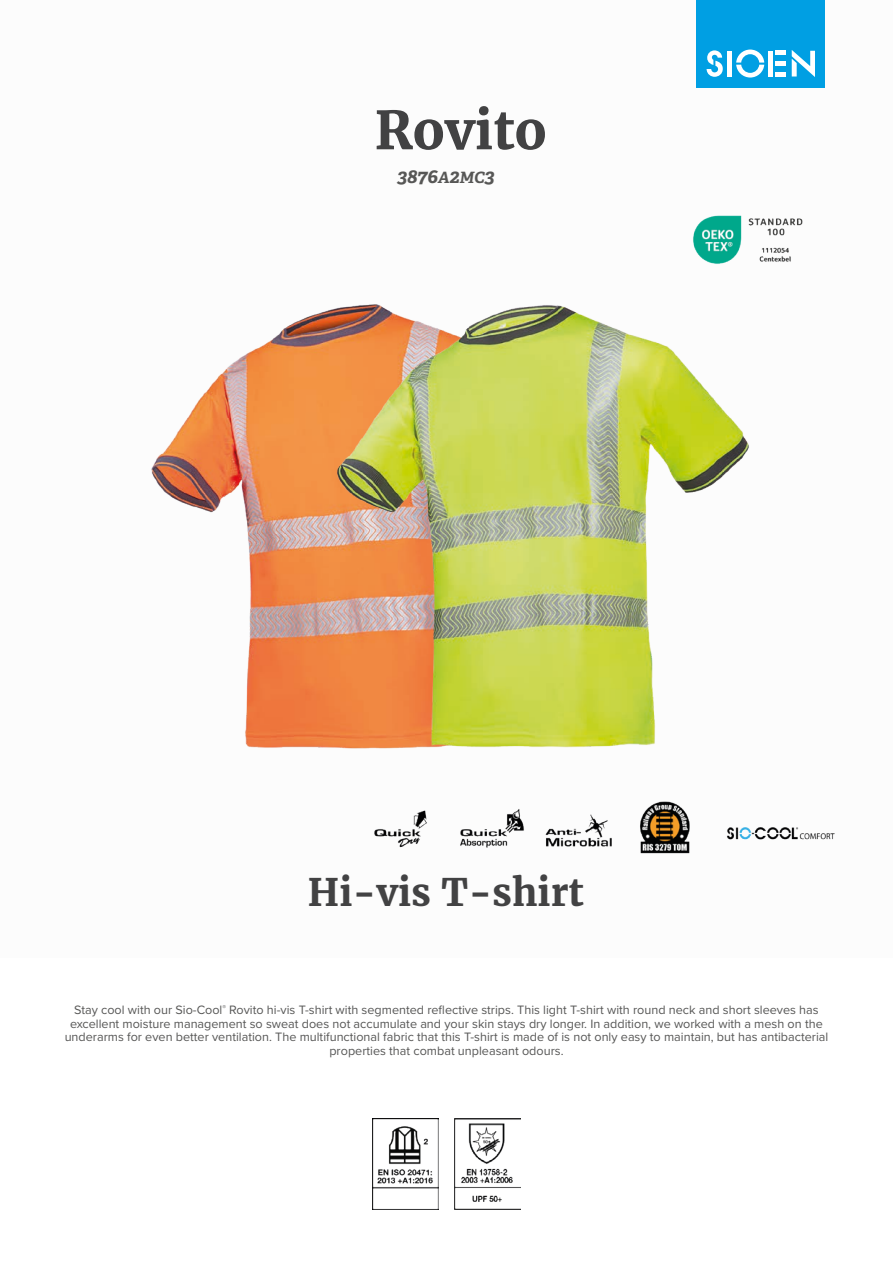
<style>
.page{position:relative;width:893px;height:1263px;background:#fff}
.page>*{position:absolute;margin:0;border:0;box-sizing:border-box;transform-origin:0 0}
.t1{font:700 52.5px "Merriweather";color:#424243}
.t2{font:700 37.5px "Merriweather";color:#424243}
.t3{font:italic 700 19.5px "Adelle";color:#575756}
.t4{font:12.6px/13.6px "Proxima Nova";color:#575756;text-align:center}
.s1{font-size:15.6px}
</style>
<div class="page">
<div style="left:697px;top:0;width:128px;height:88px;background:#009fe3"></div>
<svg style="left:707px;top:50px;width:16px;height:27px"></svg>
<svg style="left:736px;top:50px;width:28px;height:28px"></svg>
<div style="left:727px;top:51px;width:5px;height:26px;background:#fff"></div>
<div style="left:768px;top:51px;width:5px;height:26px;background:#fff"></div>
<div style="left:775px;top:72px;width:11px;height:5px;background:#fff"></div>
<div style="left:775px;top:61px;width:11px;height:5px;background:#fff"></div>
<hr style="left:775px;top:51px;width:11px;height:4px;background:#fff">
<svg style="left:792px;top:50px;width:23px;height:27px"></svg>
<img style="left:783px;top:827px;width:52px;height:13px">
<img style="left:783px;top:218px;width:20px;height:44px">
<img style="left:372px;top:1118px;width:66px;height:92px">
<img style="left:454px;top:1118px;width:67px;height:92px">
<img style="left:151px;top:321px;width:147px;height:427px">
<img style="left:298px;top:215px;width:485px;height:639px">
<h1 class="t1" style="left:375px;top:95px;width:173px">Rovito</h1>
<h3 class="t3" style="left:397px;top:164px;width:99px">3876<span class="s1">A</span>2<span class="s1">MC</span>3</h3>
<h2 class="t2" style="left:308px;top:867px;width:277px">Hi-vis T-shirt</h2>
<p class="t4" style="left:65px;top:1002px;width:765px">Stay cool with our Sio-Cool<sup>®</sup> Rovito hi-vis T-shirt with segmented reflective strips. This light T-shirt with round neck and short sleeves has excellent moisture management so sweat does not accumulate and your skin stays dry longer. In addition, we worked with a mesh on the underarms for even better ventilation. The multifunctional fabric that this T-shirt is made of is not only easy to maintain, but has antibacterial properties that combat unpleasant odours.</p>
</div>
